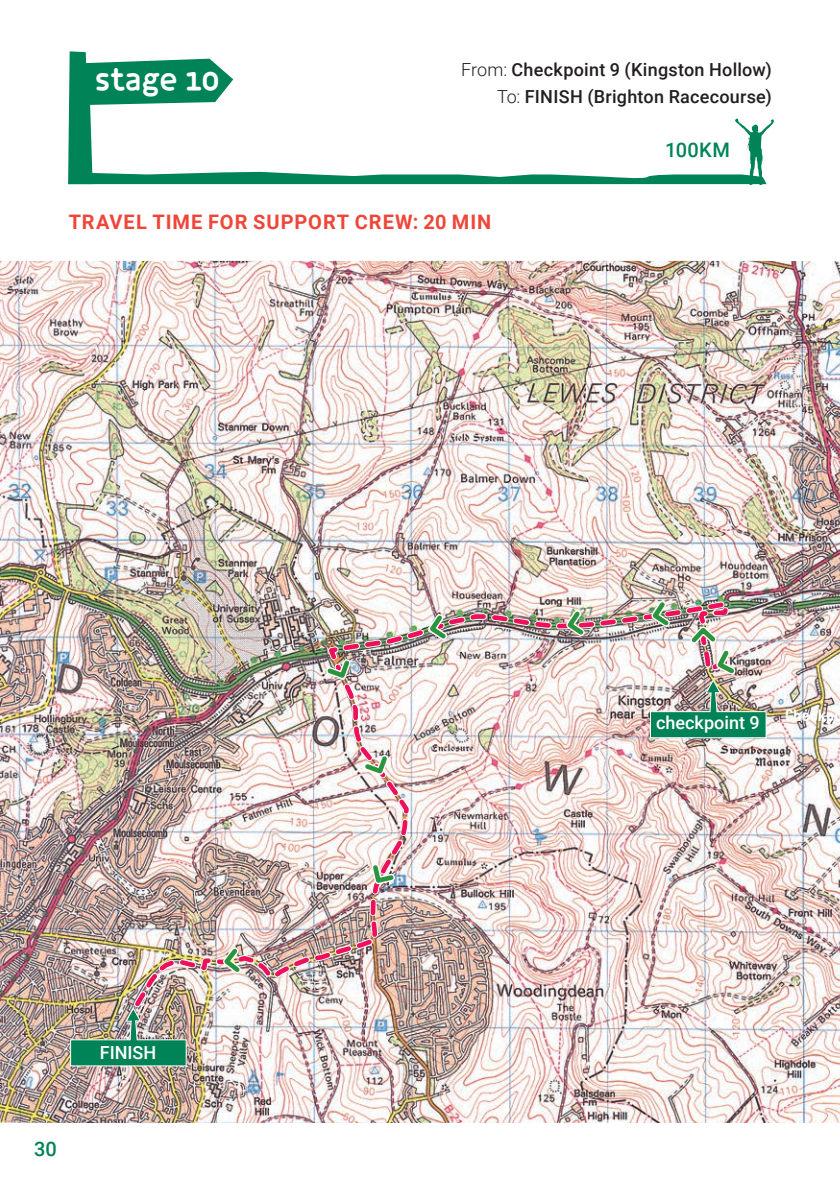
<style>
.page{position:relative;width:840px;height:1191px;background:#fff}
.page>*{position:absolute;margin:0;border:0;box-sizing:border-box;transform-origin:0 0}
.t1{font:700 34px "Core Humanist Sans";letter-spacing:-.01em;color:#fff}
.t2{font:700 20px "Roboto";letter-spacing:.05em;color:#ef4639}
.t3{font:500 20px "Roboto";letter-spacing:.02em;color:#008356}
.t4{font:500 18px/27.2px "Roboto";letter-spacing:.015em;color:#231f20;text-align:right}
.t5{font:500 18px "Roboto";color:#fff}
.t6{font:16px "T Star Pro Heavy";color:#fff}
.s1{font-weight:300}
</style>
<div class="page">
<svg style="left:68px;top:51px;width:705px;height:134px"></svg>
<img style="left:0;top:261px;width:839px;height:862px">
<img style="left:131px;top:598px;width:608px;height:412px">
<img style="left:216px;top:594px;width:525px;height:386px">
<img style="left:220px;top:598px;width:517px;height:378px">
<img style="left:649px;top:656px;width:117px;height:82px">
<img style="left:68px;top:984px;width:119px;height:138px">
<h1 class="t1" style="left:95px;top:56px;width:127px">stage 10</h1>
<p class="t4" style="left:461px;top:55px;width:312px"><span class="s1">From:</span> Checkpoint 9 (Kingston Hollow)<br><span class="s1">To:</span> FINISH (Brighton Racecourse)</p>
<p class="t2" style="left:69px;top:208px;width:424px">TRAVEL TIME FOR SUPPORT CREW: 20 MIN</p>
<p class="t3" style="left:664px;top:136px;width:66px">100KM</p>
<p class="t3" style="left:34px;top:1134px;width:24px">30</p>
<p class="t5" style="left:100px;top:1040px;width:58px">FINISH</p>
<p class="t5" style="left:655px;top:710px;width:105px">checkpoint 9</p>
<p class="t6" style="left:784px;top:703px;width:59px">Checkpo</p>
</div>
